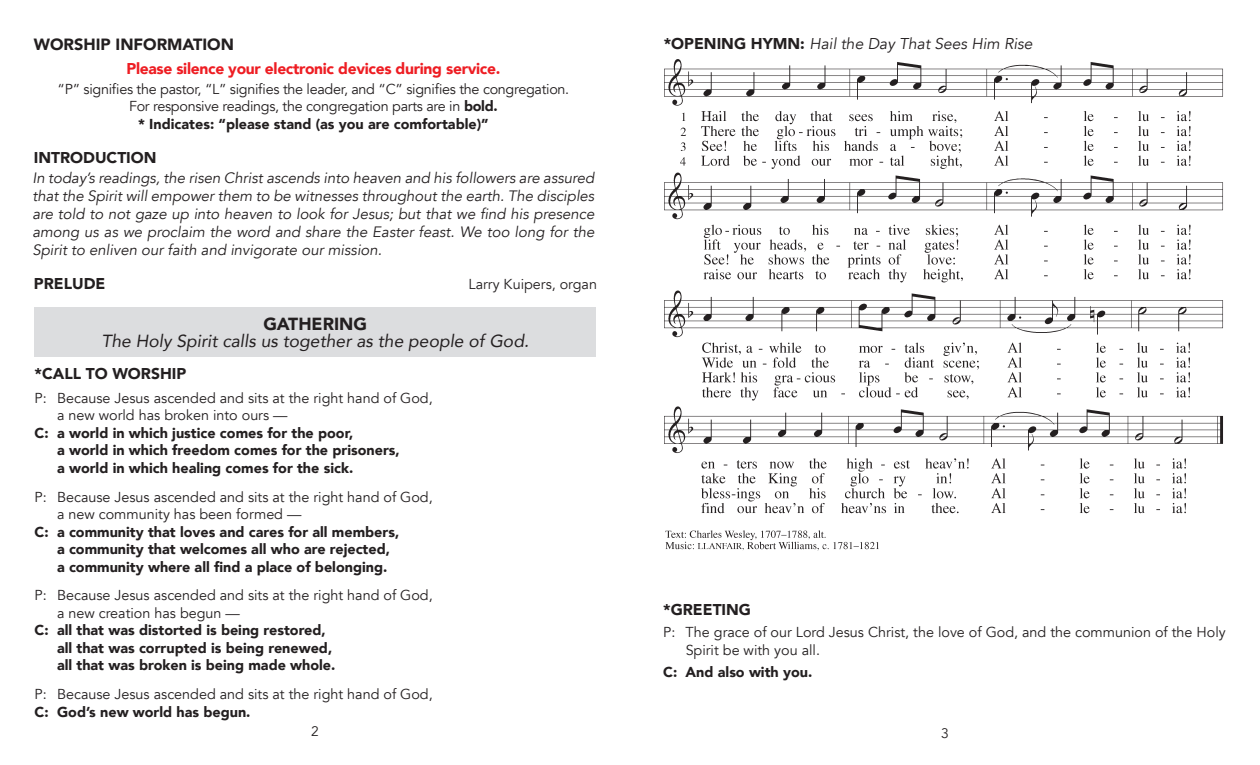
<style>
.page{position:relative;width:1260px;height:765px;background:#fff}
.page>*{position:absolute;margin:0;border:0;box-sizing:border-box;transform-origin:0 0}
.t1{font:italic 17.5px "Avenir";color:#231f20}
.t2{font:900 17.5px "Avenir";color:#231f20}
.t3{font:900 16.25px "Avenir";color:#231f20}
.Paragraph_Style_1{font:900 15.62px "Avenir";letter-spacing:-.02em;color:#ee1d23}
.Paragraph_Style_1-2{font:900 15.62px "Avenir";color:#231f20}
.t4{font:italic 15.62px "Avenir";color:#231f20}
.Call_and_Response_FI{font:italic 15px/18px "Avenir";color:#231f20;text-align:justify}
.RLC_Normal{font:900 14.38px "Avenir";color:#231f20}
.RLC_Normal-2{font:14.38px "Avenir";color:#231f20}
.Paragraph_Style_1-3{font:14.38px "Avenir";letter-spacing:-.02em;color:#231f20}
.Call_and_Response_FI-2{font:14.38px/17.2px "Avenir";color:#231f20}
.Paragraph_Style_1-4{font:14.38px "Avenir";color:#231f20}
.Call_and_Response_FI-3{font:900 14.38px "Avenir";color:#231f20}
.t5{font:13.75px "Avenir";color:#231f20}
.s1{font-weight:900}
.s2{font-weight:900;font-style:normal}
</style>
<div class="page">
<div style="left:34px;top:307px;width:562px;height:50px;background:#dcdddf"></div>
<img style="left:664px;top:59px;width:559px;height:492px">
<p class="t3" style="left:34px;top:30px;width:202px">WORSHIP INFORMATION</p>
<p class="Paragraph_Style_1" style="left:126px;top:55px;width:375px">Please silence your electronic devices during service.</p>
<p class="Paragraph_Style_1-3" style="left:58px;top:80px;width:513px">“P” signifies the pastor, “L” signifies the leader, and “C” signifies the congregation.</p>
<p class="Paragraph_Style_1-3" style="left:129px;top:98px;width:370px">For responsive readings, the congregation parts are in <span class="s1">bold.</span></p>
<p class="RLC_Normal" style="left:138px;top:112px;width:352px">* Indicates: “please stand (as you are comfortable)”</p>
<p class="Paragraph_Style_1-2" style="left:34px;top:144px;width:124px">INTRODUCTION</p>
<p class="Call_and_Response_FI" style="left:32px;top:169px;width:564px">In today’s readings, the risen Christ ascends into heaven and his followers are assured that the Spirit will empower them to be witnesses throughout the earth. The disciples are told to not gaze up into heaven to look for Jesus; but that we find his presence among us as we proclaim the word and share the Easter feast. We too long for the Spirit to enliven our faith and invigorate our mission.</p>
<p class="Paragraph_Style_1-2" style="left:34px;top:270px;width:73px">PRELUDE</p>
<p class="Paragraph_Style_1-4" style="left:469px;top:275px;width:130px">Larry Kuipers, organ</p>
<p class="t2" style="left:263px;top:309px;width:105px">GATHERING</p>
<p class="t1" style="left:102px;top:330px;width:429px">The Holy Spirit calls us together as the people of God.</p>
<p class="Paragraph_Style_1-2" style="left:35px;top:361px;width:153px">*CALL TO WORSHIP</p>
<p class="RLC_Normal-2" style="left:35px;top:389px;width:400px">P: Because Jesus ascended and sits at the right hand of God,</p>
<p class="RLC_Normal-2" style="left:57px;top:407px;width:232px">a new world has broken into ours —</p>
<p class="RLC_Normal" style="left:35px;top:421px;width:320px">C: a world in which justice comes for the poor,</p>
<p class="RLC_Normal" style="left:57px;top:438px;width:344px">a world in which freedom comes for the prisoners,</p>
<p class="RLC_Normal" style="left:57px;top:456px;width:298px">a world in which healing comes for the sick.</p>
<p class="RLC_Normal-2" style="left:35px;top:488px;width:400px">P: Because Jesus ascended and sits at the right hand of God,</p>
<p class="RLC_Normal-2" style="left:57px;top:506px;width:246px">a new community has been formed —</p>
<p class="RLC_Normal" style="left:35px;top:519px;width:366px">C: a community that loves and cares for all members,</p>
<p class="RLC_Normal" style="left:57px;top:537px;width:334px">a community that welcomes all who are rejected,</p>
<p class="RLC_Normal" style="left:57px;top:554px;width:332px">a community where all find a place of belonging.</p>
<p class="RLC_Normal-2" style="left:35px;top:587px;width:400px">P: Because Jesus ascended and sits at the right hand of God,</p>
<p class="RLC_Normal-2" style="left:57px;top:604px;width:184px">a new creation has begun —</p>
<p class="RLC_Normal" style="left:35px;top:618px;width:293px">C: all that was distorted is being restored,</p>
<p class="RLC_Normal" style="left:57px;top:636px;width:277px">all that was corrupted is being renewed,</p>
<p class="RLC_Normal" style="left:57px;top:653px;width:280px">all that was broken is being made whole.</p>
<p class="RLC_Normal-2" style="left:35px;top:686px;width:400px">P: Because Jesus ascended and sits at the right hand of God,</p>
<p class="RLC_Normal" style="left:35px;top:699px;width:217px">C: God’s new world has begun.</p>
<p class="t4" style="left:664px;top:35px;width:370px"><span class="s2">*OPENING HYMN:</span> Hail the Day That Sees Him Rise</p>
<p class="Paragraph_Style_1-2" style="left:663px;top:596px;width:89px">*GREETING</p>
<p class="Call_and_Response_FI-2" style="left:686px;top:624px;width:542px;text-indent:-22px">P: The grace of our Lord Jesus Christ, the love of God, and the communion of the Holy<br>Spirit be with you all.</p>
<p class="Call_and_Response_FI-3" style="left:663px;top:660px;width:151px">C: And also with you.</p>
<p class="t5" style="left:311px;top:724px;width:9px">2</p>
<p class="t5" style="left:941px;top:725px;width:9px">3</p>
</div>
